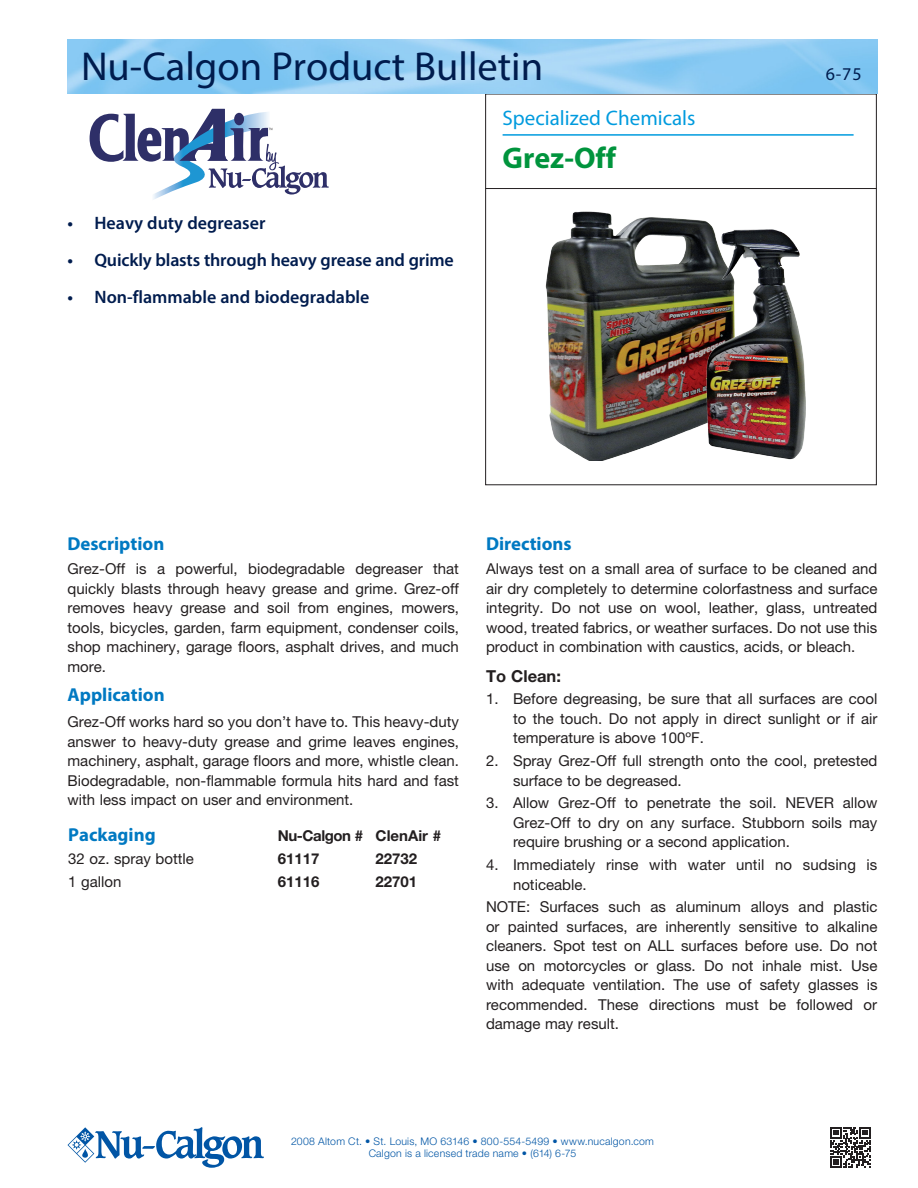
<style>
.page{position:relative;width:918px;height:1188px;background:#fff}
.page>*{position:absolute;margin:0;border:0;box-sizing:border-box;transform-origin:0 0}
.t1{font:40.5px "Myriad Pro";color:#001c4e}
.Product_name{font:700 30px "Myriad Pro";color:#00943d}
.Section_Name{font:21px "Myriad Pro";color:#009bde}
.Subhead{font:700 18.75px "Myriad Pro";color:#0079c2}
.Paragraph_Text{font:700 18.75px "Myriad Pro";color:#0079c2}
.t2{font:600 18px "Myriad Pro";color:#001c4e}
.t3{font:18px "Myriad Pro";color:#001c4e}
.Paragraph_Text-2{font:700 16.5px "Helvetica Neue LT Pro";color:#231f20}
.Paragraph_Text-3{font:15px/19.5px "Helvetica Neue LT Pro";color:#231f20;text-align:justify}
.Paragraph_Text-4{font:700 15px "Helvetica Neue LT Pro";color:#231f20}
.Paragraph_Text-5{font:700 15px "Helvetica Neue LT Pro";letter-spacing:-.03em;color:#231f20}
.t4{font:300 10.5px "Helvetica Neue LT Pro";letter-spacing:.02em;color:#0155a5}
</style>
<div class="page">
<div style="left:485px;top:94px;width:392px;height:391px;border:1px solid #231f20"></div>
<svg style="left:68px;top:1127px;width:196px;height:41px"></svg>
<hr style="left:485px;top:188px;width:392px;height:1px;background:#231f20">
<hr style="left:503px;top:134px;width:351px;height:2px;background:#009bde">
<img style="left:545px;top:211px;width:168px;height:249px">
<img style="left:705px;top:228px;width:100px;height:232px">
<svg style="left:90px;top:109px;width:239px;height:91px"></svg>
<svg style="left:830px;top:1127px;width:41px;height:41px"></svg>
<p class="t1" style="left:81px;top:42px;width:464px">Nu-Calgon Product Bulletin</p>
<p class="Section_Name" style="left:503px;top:105px;width:194px">Specialized Chemicals</p>
<p class="t2" style="left:68px;top:211px;width:199px">• Heavy duty degreaser</p>
<p class="t2" style="left:68px;top:249px;width:388px">• Quickly blasts through heavy grease and grime</p>
<p class="t2" style="left:68px;top:286px;width:303px">• Non-flammable and biodegradable</p>
<p class="Product_name" style="left:503px;top:138px;width:115px">Grez-Off</p>
<p class="t3" style="left:826px;top:63px;width:37px">6-75</p>
<p class="Subhead" style="left:68px;top:531px;width:98px">Description</p>
<p class="Paragraph_Text-3" style="left:68px;top:559px;width:393px">Grez-Off is a powerful, biodegradable degreaser that quickly blasts through heavy grease and grime. Grez-off removes heavy grease and soil from engines, mowers, tools, bicycles, garden, farm equipment, condenser coils, shop machinery, garage floors, asphalt drives, and much more.</p>
<p class="Paragraph_Text" style="left:68px;top:683px;width:99px">Application</p>
<p class="Paragraph_Text-3" style="left:68px;top:712px;width:393px">Grez-Off works hard so you don’t have to. This heavy-duty answer to heavy-duty grease and grime leaves engines, machinery, asphalt, garage floors and more, whistle clean.<br>Biodegradable, non-flammable formula hits hard and fast with less impact on user and environment.</p>
<p class="Subhead" style="left:68px;top:823px;width:89px">Packaging</p>
<p class="Paragraph_Text-5" style="left:278px;top:826px;width:87px">Nu-Calgon #</p>
<p class="Paragraph_Text-4" style="left:376px;top:826px;width:67px">ClenAir #</p>
<p class="Paragraph_Text-3" style="left:68px;top:849px;width:127px">32 oz. spray bottle</p>
<p class="Paragraph_Text-4" style="left:278px;top:849px;width:43px">61117</p>
<p class="Paragraph_Text-4" style="left:376px;top:849px;width:43px">22732</p>
<p class="Paragraph_Text-3" style="left:68px;top:871px;width:55px">1 gallon</p>
<p class="Paragraph_Text-4" style="left:278px;top:872px;width:43px">61116</p>
<p class="Paragraph_Text-4" style="left:376px;top:872px;width:43px">22701</p>
<p class="Subhead" style="left:486px;top:531px;width:87px">Directions</p>
<p class="Paragraph_Text-3" style="left:486px;top:559px;width:393px">Always test on a small area of surface to be cleaned and air dry completely to determine colorfastness and surface integrity. Do not use on wool, leather, glass, untreated wood, treated fabrics, or weather surfaces. Do not use this product in combination with caustics, acids, or bleach.</p>
<p class="Paragraph_Text-2" style="left:486px;top:665px;width:77px">To Clean:</p>
<p class="Paragraph_Text-3" style="left:513px;top:689px;width:366px;text-indent:-27px">1. Before degreasing, be sure that all surfaces are cool to the touch. Do not apply in direct sunlight or if air temperature is above 100ºF.</p>
<p class="Paragraph_Text-3" style="left:513px;top:751px;width:366px;text-indent:-27px">2. Spray Grez-Off full strength onto the cool, pretested surface to be degreased.</p>
<p class="Paragraph_Text-3" style="left:513px;top:793px;width:366px;text-indent:-27px">3. Allow Grez-Off to penetrate the soil. NEVER allow Grez-Off to dry on any surface. Stubborn soils may require brushing or a second application.</p>
<p class="Paragraph_Text-3" style="left:513px;top:855px;width:366px;text-indent:-27px">4. Immediately rinse with water until no sudsing is noticeable.</p>
<p class="Paragraph_Text-3" style="left:486px;top:897px;width:393px">NOTE: Surfaces such as aluminum alloys and plastic or painted surfaces, are inherently sensitive to alkaline cleaners. Spot test on ALL surfaces before use. Do not use on motorcycles or glass. Do not inhale mist. Use with adequate ventilation. The use of safety glasses is recommended. These directions must be followed or damage may result.</p>
<p class="t4" style="left:291px;top:1135px;width:364px">2008 Altom Ct. • St. Louis, MO 63146 • 800-554-5499 • www.nucalgon.com</p>
<p class="t4" style="left:369px;top:1147px;width:209px">Calgon is a licensed trade name • (614) 6-75</p>
</div>
